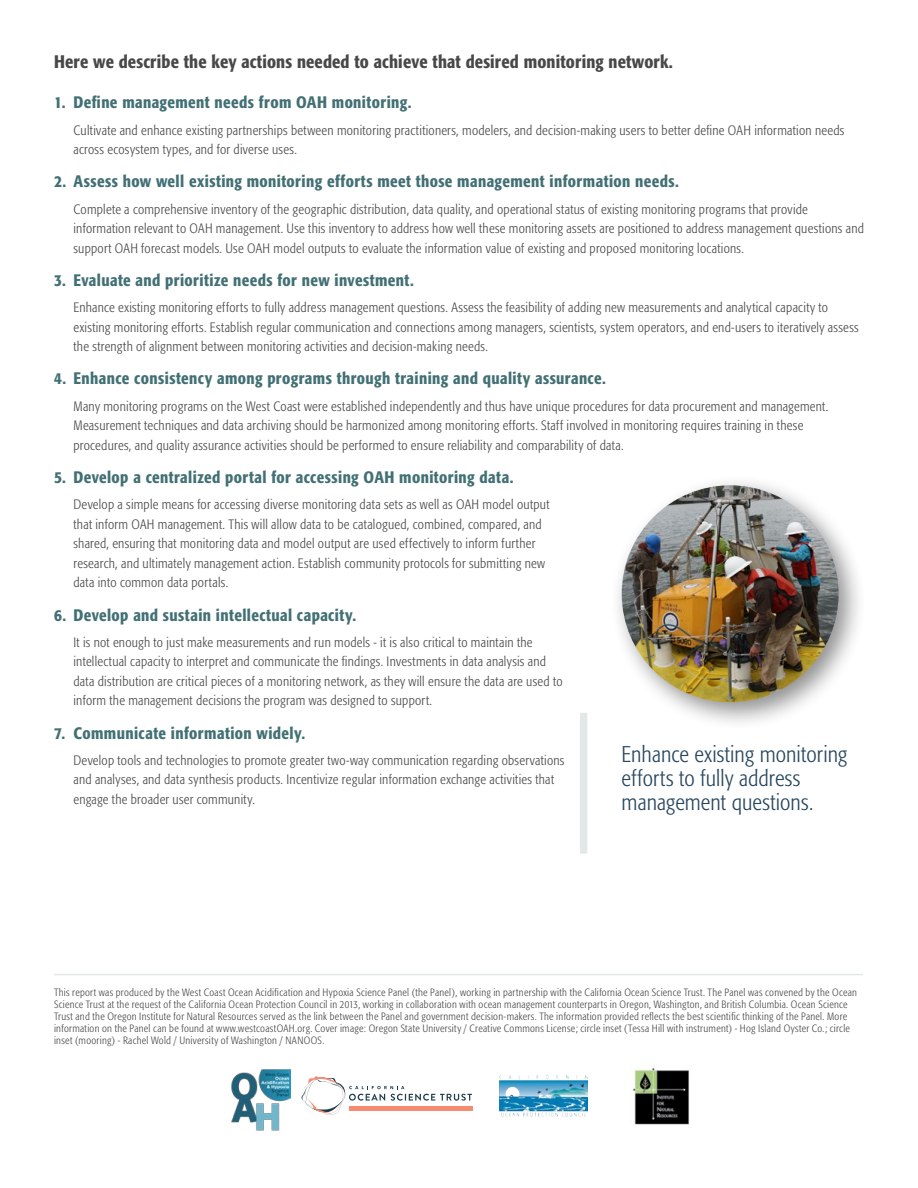
<style>
.page{position:relative;width:918px;height:1188px;background:#fff}
.page>*{position:absolute;margin:0;border:0;box-sizing:border-box;transform-origin:0 0}
.t1{font:300 condensed 22.5px/24px "Formata";letter-spacing:.005em;color:#27465e}
.t2{font:500 condensed 18px "Formata";letter-spacing:.01em;color:#484848}
.t3{font:500 condensed 16.5px "Formata";letter-spacing:.025em;color:#427074}
.t4{font:300 condensed 13.5px/19.5px "Formata";letter-spacing:.02em;color:#484848}
.t5{font:300 condensed 10.5px/12px "Formata";letter-spacing:.03em;color:#484848}
</style>
<div class="page">
<hr style="left:54px;top:974px;width:809px;height:1px;background:#6c8a8e">
<img style="left:499px;top:1075px;width:88px;height:42px">
<img style="left:231px;top:1070px;width:59px;height:61px">
<img style="left:633px;top:1068px;width:57px;height:57px">
<div style="left:349px;top:1106px;width:124px;height:5px;background:#f68b70"></div>
<svg style="left:301px;top:1076px;width:171px;height:39px"></svg>
<div style="left:610px;top:474px;width:258px;height:257px;background:#000;opacity:.44"></div>
<img style="left:622px;top:485px;width:217px;height:217px;border-radius:108px">
<div style="left:580px;top:713px;width:7px;height:141px;background:#e2e8e8"></div>
<h2 class="t2" style="left:54px;top:51px;width:621px">Here we describe the key actions needed to achieve that desired monitoring network.</h2>
<p class="t3" style="left:54px;top:92px;width:359px">1. Define management needs from OAH monitoring.</p>
<p class="t4" style="left:74px;top:120px;width:772px">Cultivate and enhance existing partnerships between monitoring practitioners, modelers, and decision-making users to better define OAH information needs across ecosystem types, and for diverse uses.</p>
<p class="t3" style="left:54px;top:172px;width:626px">2. Assess how well existing monitoring efforts meet those management information needs.</p>
<p class="t4" style="left:74px;top:199px;width:792px">Complete a comprehensive inventory of the geographic distribution, data quality, and operational status of existing monitoring programs that provide information relevant to OAH management. Use this inventory to address how well these monitoring assets are positioned to address management questions and support OAH forecast models. Use OAH model outputs to evaluate the information value of existing and proposed monitoring locations.</p>
<p class="t3" style="left:54px;top:270px;width:361px">3. Evaluate and prioritize needs for new investment.</p>
<p class="t4" style="left:74px;top:298px;width:787px">Enhance existing monitoring efforts to fully address management questions. Assess the feasibility of adding new measurements and analytical capacity to existing monitoring efforts. Establish regular communication and connections among managers, scientists, system operators, and end-users to iteratively assess the strength of alignment between monitoring activities and decision-making needs.</p>
<p class="t3" style="left:54px;top:369px;width:554px">4. Enhance consistency among programs through training and quality assurance.</p>
<p class="t4" style="left:74px;top:396px;width:756px">Many monitoring programs on the West Coast were established independently and thus have unique procedures for data procurement and management.<br>Measurement techniques and data archiving should be harmonized among monitoring efforts. Staff involved in monitoring requires training in these procedures, and quality assurance activities should be performed to ensure reliability and comparability of data.</p>
<p class="t3" style="left:54px;top:467px;width:461px">5. Develop a centralized portal for accessing OAH monitoring data.</p>
<p class="t4" style="left:74px;top:495px;width:478px">Develop a simple means for accessing diverse monitoring data sets as well as OAH model output that inform OAH management. This will allow data to be catalogued, combined, compared, and shared, ensuring that monitoring data and model output are used effectively to inform further research, and ultimately management action. Establish community protocols for submitting new data into common data portals.</p>
<p class="t3" style="left:54px;top:605px;width:304px">6. Develop and sustain intellectual capacity.</p>
<p class="t4" style="left:74px;top:633px;width:491px">It is not enough to just make measurements and run models - it is also critical to maintain the intellectual capacity to interpret and communicate the findings. Investments in data analysis and data distribution are critical pieces of a monitoring network, as they will ensure the data are used to inform the management decisions the program was designed to support.</p>
<p class="t3" style="left:54px;top:723px;width:253px">7. Communicate information widely.</p>
<p class="t4" style="left:74px;top:751px;width:492px">Develop tools and technologies to promote greater two-way communication regarding observations and analyses, and data synthesis products. Incentivize regular information exchange activities that engage the broader user community.</p>
<h1 class="t1" style="left:622px;top:742px;width:227px">Enhance existing monitoring efforts to fully address management questions.</h1>
<p class="t5" style="left:54px;top:986px;width:804px">This report was produced by the West Coast Ocean Acidification and Hypoxia Science Panel (the Panel), working in partnership with the California Ocean Science Trust. The Panel was convened by the Ocean Science Trust at the request of the California Ocean Protection Council in 2013, working in collaboration with ocean management counterparts in Oregon, Washington, and British Columbia. Ocean Science Trust and the Oregon Institute for Natural Resources served as the link between the Panel and government decision-makers. The information provided reflects the best scientific thinking of the Panel. More information on the Panel can be found at www.westcoastOAH.org. Cover image: Oregon State University / Creative Commons License; circle inset (Tessa Hill with instrument) - Hog Island Oyster Co.; circle inset (mooring) - Rachel Wold / University of Washington / NANOOS.</p>
</div>
